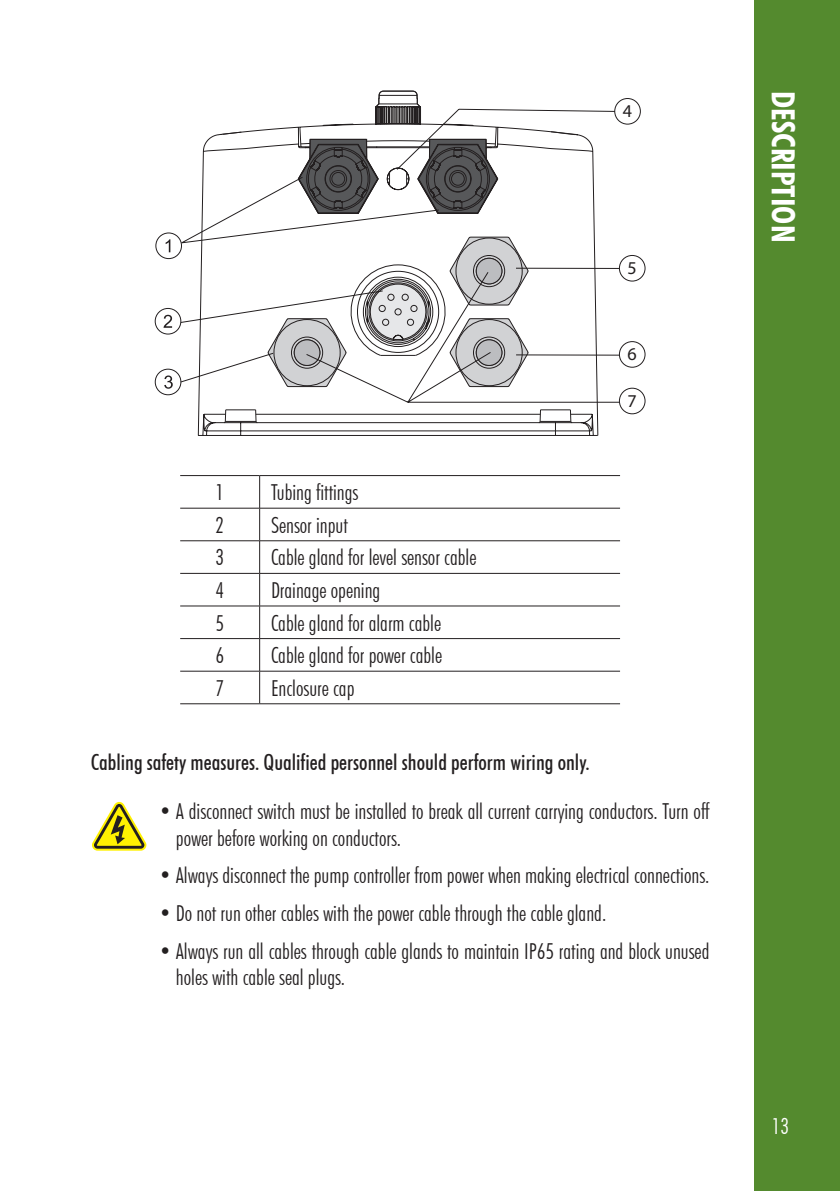
<style>
.page{position:relative;width:840px;height:1191px;background:#fff}
.page>*{position:absolute;margin:0;border:0;box-sizing:border-box;transform-origin:0 0}
.t1{font:700 condensed 32px "Futura BT";color:#fff}
.t2{font:300 condensed 22px/26.4px "Futura BT";color:#231f20}
.t3{font:500 condensed 22px "Futura BT";color:#231f20}
.t4{font:300 condensed 22px "Futura BT";color:#fff}
.t5{font:18px "Myriad Pro";color:#231f20}
</style>
<div class="page">
<div style="left:754px;top:0;width:85px;height:1191px;background:#548a2e"></div>
<svg style="left:375px;top:91px;width:46px;height:17px"></svg>
<svg style="left:198px;top:403px;width:400px;height:32px"></svg>
<div style="left:155px;top:233px;width:27px;height:26px;border:1px solid #231f20;border-radius:50%"></div>
<svg style="left:165px;top:239px;width:5px;height:13px"></svg>
<div style="left:155px;top:308px;width:26px;height:26px;border:1px solid #231f20;border-radius:50%"></div>
<svg style="left:163px;top:315px;width:9px;height:13px"></svg>
<div style="left:155px;top:369px;width:26px;height:26px;border:1px solid #231f20;border-radius:50%"></div>
<svg style="left:164px;top:375px;width:9px;height:14px"></svg>
<div style="left:614px;top:98px;width:26px;height:26px;border:1px solid #231f20;border-radius:50%"></div>
<div style="left:618px;top:255px;width:27px;height:26px;border:1px solid #231f20;border-radius:50%"></div>
<div style="left:618px;top:341px;width:27px;height:26px;border:1px solid #231f20;border-radius:50%"></div>
<div style="left:618px;top:388px;width:27px;height:26px;border:1px solid #231f20;border-radius:50%"></div>
<svg style="left:180px;top:108px;width:439px;height:295px"></svg>
<hr style="left:180px;top:475px;width:79px;height:1px;background:#231f20">
<hr style="left:259px;top:475px;width:360px;height:1px;background:#231f20">
<hr style="left:180px;top:508px;width:79px;height:1px;background:#231f20">
<hr style="left:259px;top:508px;width:360px;height:1px;background:#231f20">
<hr style="left:180px;top:540px;width:79px;height:1px;background:#231f20">
<hr style="left:259px;top:540px;width:360px;height:1px;background:#231f20">
<hr style="left:180px;top:573px;width:79px;height:1px;background:#231f20">
<hr style="left:259px;top:573px;width:360px;height:1px;background:#231f20">
<hr style="left:180px;top:605px;width:79px;height:1px;background:#231f20">
<hr style="left:259px;top:605px;width:360px;height:1px;background:#231f20">
<hr style="left:180px;top:638px;width:79px;height:1px;background:#231f20">
<hr style="left:259px;top:638px;width:360px;height:1px;background:#231f20">
<hr style="left:180px;top:671px;width:79px;height:1px;background:#231f20">
<hr style="left:259px;top:671px;width:360px;height:1px;background:#231f20">
<hr style="left:180px;top:703px;width:79px;height:1px;background:#231f20">
<hr style="left:259px;top:703px;width:360px;height:1px;background:#231f20">
<hr style="left:259px;top:476px;width:1px;height:32px;background:#231f20">
<hr style="left:259px;top:508px;width:1px;height:32px;background:#231f20">
<hr style="left:259px;top:541px;width:1px;height:32px;background:#231f20">
<hr style="left:259px;top:573px;width:1px;height:33px;background:#231f20">
<hr style="left:259px;top:606px;width:1px;height:32px;background:#231f20">
<hr style="left:259px;top:639px;width:1px;height:32px;background:#231f20">
<hr style="left:259px;top:671px;width:1px;height:32px;background:#231f20">
<svg style="left:92px;top:802px;width:54px;height:48px"></svg>
<p class="t5" style="left:622px;top:100px;width:11px">4</p>
<p class="t5" style="left:627px;top:257px;width:11px">5</p>
<p class="t2" style="left:215px;top:479px;width:10px">1</p>
<p class="t2" style="left:271px;top:479px;width:89px">Tubing fittings</p>
<p class="t2" style="left:215px;top:511px;width:10px">2</p>
<p class="t2" style="left:271px;top:511px;width:78px">Sensor input</p>
<p class="t2" style="left:215px;top:544px;width:10px">3</p>
<p class="t2" style="left:271px;top:544px;width:207px">Cable gland for level sensor cable</p>
<p class="t2" style="left:215px;top:577px;width:10px">4</p>
<p class="t2" style="left:271px;top:577px;width:111px">Drainage opening</p>
<p class="t2" style="left:215px;top:609px;width:10px">5</p>
<p class="t2" style="left:271px;top:609px;width:171px">Cable gland for alarm cable</p>
<p class="t2" style="left:215px;top:642px;width:10px">6</p>
<p class="t2" style="left:271px;top:642px;width:172px">Cable gland for power cable</p>
<p class="t2" style="left:215px;top:674px;width:10px">7</p>
<p class="t2" style="left:271px;top:674px;width:85px">Enclosure cap</p>
<p class="t5" style="left:627px;top:343px;width:11px">6</p>
<p class="t5" style="left:627px;top:390px;width:11px">7</p>
<p class="t3" style="left:91px;top:749px;width:500px">Cabling safety measures. Qualified personnel should perform wiring only.</p>
<p class="t2" style="left:176px;top:798px;width:534px;text-indent:-17px">• A disconnect switch must be installed to break all current carrying conductors. Turn off power before working on conductors.</p>
<p class="t2" style="left:159px;top:862px;width:551px">• Always disconnect the pump controller from power when making electrical connections.</p>
<p class="t2" style="left:159px;top:900px;width:448px">• Do not run other cables with the power cable through the cable gland.</p>
<p class="t2" style="left:176px;top:937px;width:534px;text-indent:-17px">• Always run all cables through cable glands to maintain IP65 rating and block unused holes with cable seal plugs.</p>
<h1 class="t1" style="left:802px;top:91px;width:153px;rotate:90deg">DESCRIPTION</h1>
<p class="t4" style="left:771px;top:1113px;width:19px">13</p>
</div>
